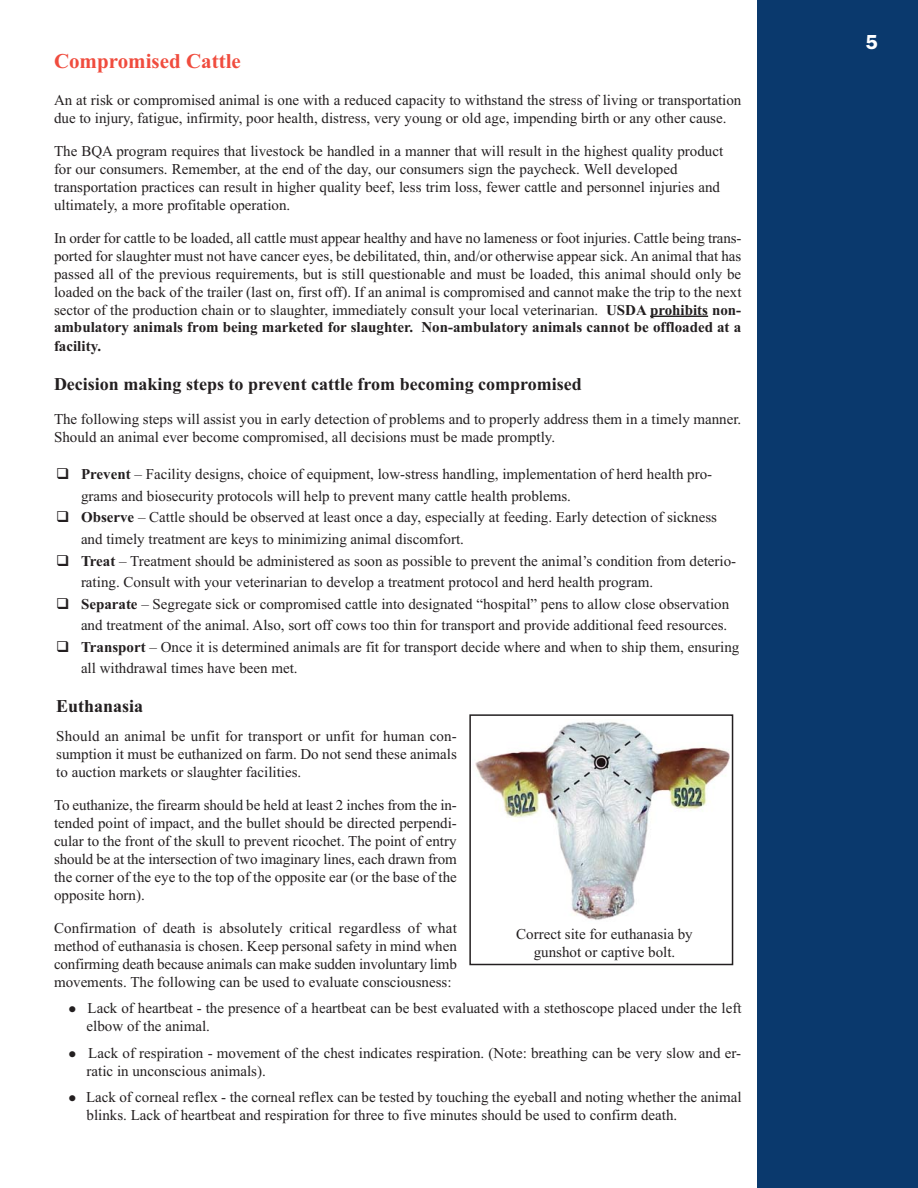
<style>
.page{position:relative;width:918px;height:1188px;background:#fff}
.page>*{position:absolute;margin:0;border:0;box-sizing:border-box;transform-origin:0 0}
.t1{font:700 21px "Times New Roman";color:#f04c3e}
.t2{font:600 21px "Franklin Gothic";color:#fff}
.t3{font:700 18px "Times New Roman";color:#231f20}
.t4{font:15px/18px "Times New Roman";color:#231f20}
.s1{font-weight:700}
</style>
<div class="page">
<hr style="left:650px;top:316px;width:58px;height:1px;background:#231f20">
<div style="left:469px;top:714px;width:264px;height:251px;border:2px solid #231f20"></div>
<div style="left:757px;top:0;width:161px;height:1188px;background:#0a396d"></div>
<img style="left:475px;top:722px;width:254px;height:198px">
<h1 class="t1" style="left:54px;top:54px;width:188px">Compromised Cattle</h1>
<p class="t4" style="left:54px;top:92px;width:689px">An at risk or compromised animal is one with a reduced capacity to withstand the stress of living or transportation due to injury, fatigue, infirmity, poor health, distress, very young or old age, impending birth or any other cause.</p>
<p class="t4" style="left:54px;top:143px;width:671px">The BQA program requires that livestock be handled in a manner that will result in the highest quality product for our consumers. Remember, at the end of the day, our consumers sign the paycheck. Well developed transportation practices can result in higher quality beef, less trim loss, fewer cattle and personnel injuries and ultimately, a more profitable operation.</p>
<p class="t4" style="left:54px;top:230px;width:689px;text-align:justify">In order for cattle to be loaded, all cattle must appear healthy and have no lameness or foot injuries. Cattle being trans&shy;ported for slaughter must not have cancer eyes, be debilitated, thin, and/or otherwise appear sick. An animal that has passed all of the previous requirements, but is still questionable and must be loaded, this animal should only be loaded on the back of the trailer (last on, first off). If an animal is compromised and cannot make the trip to the next sector of the production chain or to slaughter, immediately consult your local veterinarian. <span class="s1">USDA prohibits non&shy;ambulatory animals from being marketed for slaughter. Non-ambulatory animals cannot be offloaded at a facility.</span></p>
<p class="t3" style="left:54px;top:378px;width:529px">Decision making steps to prevent cattle from becoming compromised</p>
<p class="t4" style="left:54px;top:412px;width:689px">The following steps will assist you in early detection of problems and to properly address them in a timely manner.<br>Should an animal ever become compromised, all decisions must be made promptly.</p>
<p class="t4" style="left:81px;top:465px;width:660px;line-height:21.6px"><span class="s1">Prevent</span> – Facility designs, choice of equipment, low-stress handling, implementation of herd health pro&shy;grams and biosecurity protocols will help to prevent many cattle health problems.<br><span class="s1">Observe</span> – Cattle should be observed at least once a day, especially at feeding. Early detection of sickness and timely treatment are keys to minimizing animal discomfort.<br><span class="s1">Treat</span> – Treatment should be administered as soon as possible to prevent the animal’s condition from deterio&shy;rating. Consult with your veterinarian to develop a treatment protocol and herd health program.<br><span class="s1">Separate</span> – Segregate sick or compromised cattle into designated “hospital” pens to allow close observation and treatment of the animal. Also, sort off cows too thin for transport and provide additional feed resources.<br><span class="s1">Transport</span> – Once it is determined animals are fit for transport decide where and when to ship them, ensuring all withdrawal times have been met.</p>
<p class="t3" style="left:56px;top:700px;width:89px">Euthanasia</p>
<p class="t4" style="left:56px;top:728px;width:402px;text-align:justify">Should an animal be unfit for transport or unfit for human con&shy;sumption it must be euthanized on farm. Do not send these animals to auction markets or slaughter facilities.</p>
<p class="t4" style="left:54px;top:797px;width:404px;text-align:justify">To euthanize, the firearm should be held at least 2 inches from the in&shy;tended point of impact, and the bullet should be directed perpendi&shy;cular to the front of the skull to prevent ricochet. The point of entry should be at the intersection of two imaginary lines, each drawn from the corner of the eye to the top of the opposite ear (or the base of the opposite horn).</p>
<p class="t4" style="left:54px;top:920px;width:404px;text-align:justify">Confirmation of death is absolutely critical regardless of what method of euthanasia is chosen. Keep personal safety in mind when confirming death because animals can make sudden involuntary limb movements. The following can be used to evaluate consciousness:</p>
<p class="t4" style="left:87px;top:1000px;width:656px">Lack of heartbeat - the presence of a heartbeat can be best evaluated with a stethoscope placed under the left elbow of the animal.</p>
<p class="t4" style="left:87px;top:1045px;width:656px">Lack of respiration - movement of the chest indicates respiration. (Note: breathing can be very slow and er&shy;ratic in unconscious animals).</p>
<p class="t4" style="left:86px;top:1089px;width:657px">Lack of corneal reflex - the corneal reflex can be tested by touching the eyeball and noting whether the animal blinks. Lack of heartbeat and respiration for three to five minutes should be used to confirm death.</p>
<p class="t4" style="left:516px;top:926px;width:178px;text-align:center">Correct site for euthanasia by gunshot or captive bolt.</p>
<h1 class="t2" style="left:866px;top:34px;width:14px">5</h1>
</div>
